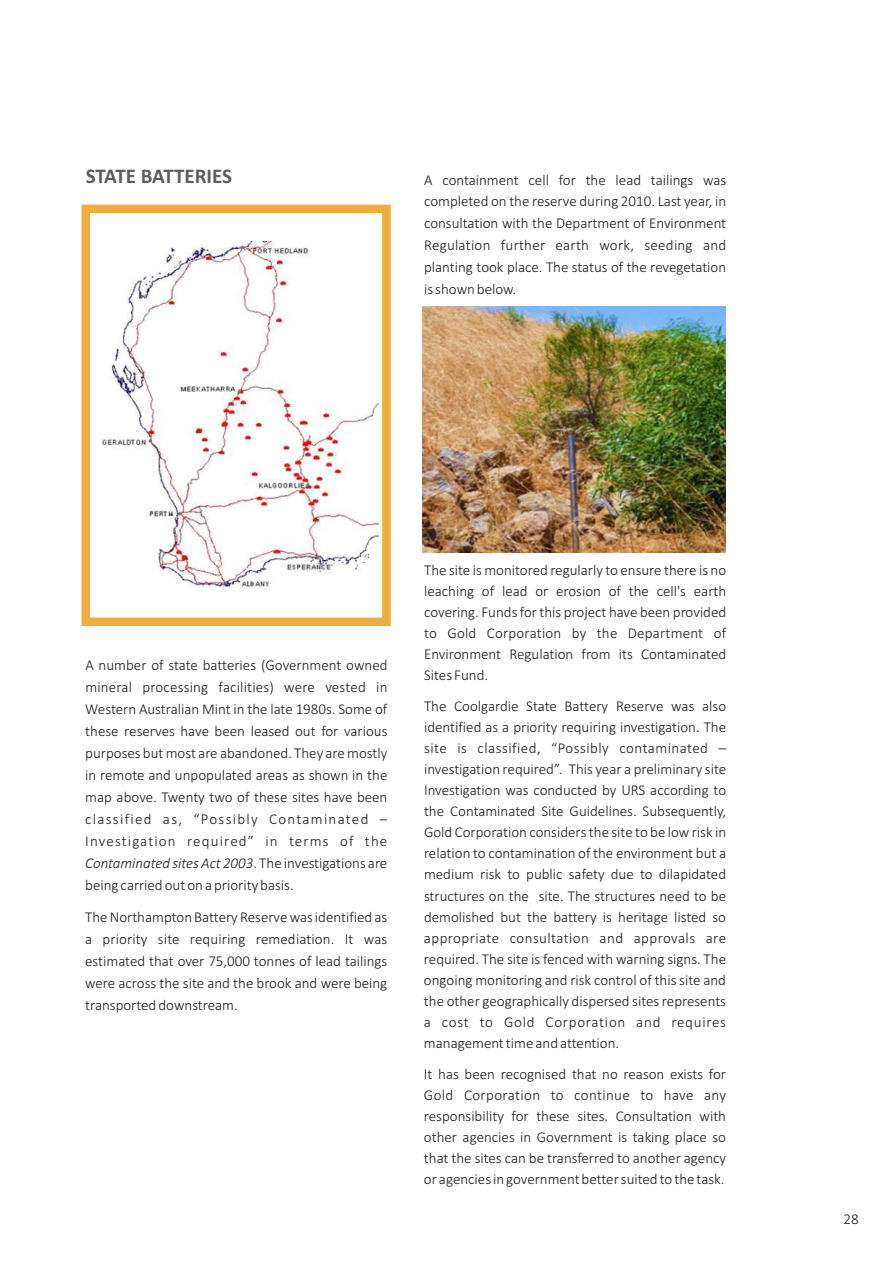
<style>
.page{position:relative;width:893px;height:1263px;background:#fff}
.page>*{position:absolute;margin:0;border:0;box-sizing:border-box;transform-origin:0 0}
.t1{font:700 21px "Calibri";letter-spacing:-.005em;color:#615c5c}
.t2{font:300 15px/21px "Calibri";color:#1f1a17;text-align:justify}
.t3{font:300 15px "Calibri";letter-spacing:.03em;color:#1f1a17}
.t4{font:300 15px/21px "Calibri";letter-spacing:.035em;color:#1f1a17}
.t5{font:italic 300 15px "Calibri";color:#1f1a17}
.t6{font:300 15px "Calibri";letter-spacing:.085em;color:#1f1a17}
.t7{font:300 15px "Calibri";letter-spacing:.08em;color:#1f1a17}
.s1{font-style:normal}
</style>
<div class="page">
<img style="left:422px;top:306px;width:304px;height:246px">
<img style="left:100px;top:242px;width:278px;height:346px">
<div style="left:82px;top:205px;width:309px;height:421px;border:9px solid #f2ab40"></div>
<h1 class="t1" style="left:86px;top:168px;width:148px">STATE BATTERIES</h1>
<p class="t2" style="left:424px;top:170px;width:304px;line-height:21.9px">A containment cell for the lead tailings was completed on the reserve during 2010. Last year, in consultation with the Department of Environment Regulation further earth work, seeding and planting took place. The status of the revegetation is shown below.</p>
<p class="t2" style="left:85px;top:655px;width:304px">A number of state batteries (Government owned</p>
<p class="t2" style="left:85px;top:677px;width:304px;line-height:21.9px">mineral processing facilities) were vested in<br>Western Australian Mint in the late 1980s. Some of</p>
<p class="t2" style="left:85px;top:721px;width:304px">these reserves have been leased out for various</p>
<p class="t2" style="left:85px;top:743px;width:304px">purposes but most are abandoned. They are mostly</p>
<p class="t2" style="left:85px;top:765px;width:304px">in remote and unpopulated areas as shown in the</p>
<p class="t2" style="left:85px;top:787px;width:304px">map above. Twenty two of these sites have been</p>
<p class="t6" style="left:85px;top:812px;width:304px">classified as, “Possibly Contaminated –</p>
<p class="t7" style="left:85px;top:834px;width:304px">Investigation required” in terms of the</p>
<p class="t5" style="left:85px;top:856px;width:304px">Contaminated sites Act 2003<span class="s1">. The investigations are</span></p>
<p class="t2" style="left:85px;top:875px;width:210px">being carried out on a priority basis.</p>
<p class="t2" style="left:424px;top:560px;width:304px">The site is monitored regularly to ensure there is no leaching of lead or erosion of the cell's earth covering. Funds for this project have been provided to Gold Corporation by the Department of Environment Regulation from its Contaminated</p>
<p class="t2" style="left:424px;top:666px;width:66px">Sites Fund.</p>
<p class="t2" style="left:424px;top:697px;width:304px">The Coolgardie State Battery Reserve was also identified as a priority requiring investigation. The</p>
<p class="t3" style="left:424px;top:742px;width:304px">site is classified, “Possibly contaminated –</p>
<p class="t2" style="left:424px;top:760px;width:304px">investigation required”. This year a preliminary site</p>
<p class="t2" style="left:424px;top:781px;width:304px">Investigation was conducted by URS according to</p>
<p class="t2" style="left:424px;top:802px;width:304px">the Contaminated Site Guidelines. Subsequently,</p>
<p class="t2" style="left:424px;top:823px;width:304px">Gold Corporation considers the site to be low risk in</p>
<p class="t2" style="left:424px;top:844px;width:304px">relation to contamination of the environment but a</p>
<p class="t2" style="left:424px;top:865px;width:304px">medium risk to public safety due to dilapidated</p>
<p class="t2" style="left:424px;top:886px;width:304px">structures on the site. The structures need to be</p>
<p class="t2" style="left:85px;top:908px;width:304px">The Northampton Battery Reserve was identified as</p>
<p class="t2" style="left:424px;top:907px;width:304px">demolished but the battery is heritage listed so</p>
<p class="t2" style="left:85px;top:930px;width:304px">a priority site requiring remediation. It was</p>
<p class="t3" style="left:424px;top:931px;width:304px">appropriate consultation and approvals are</p>
<p class="t2" style="left:85px;top:952px;width:304px">estimated that over 75,000 tonnes of lead tailings</p>
<p class="t2" style="left:424px;top:949px;width:304px">required. The site is fenced with warning signs. The</p>
<p class="t2" style="left:85px;top:974px;width:304px">were across the site and the brook and were being</p>
<p class="t2" style="left:424px;top:970px;width:304px">ongoing monitoring and risk control of this site and the other geographically dispersed sites represents</p>
<p class="t2" style="left:85px;top:996px;width:154px">transported downstream.</p>
<p class="t4" style="left:424px;top:1012px;width:304px">a cost to Gold Corporation and requires management time and attention.</p>
<p class="t2" style="left:424px;top:1065px;width:304px">It has been recognised that no reason exists for Gold Corporation to continue to have any responsibility for these sites. Consultation with other agencies in Government is taking place so that the sites can be transferred to another agency or agencies in government better suited to the task.</p>
<p class="t2" style="left:843px;top:1209px;width:17px">28</p>
</div>
